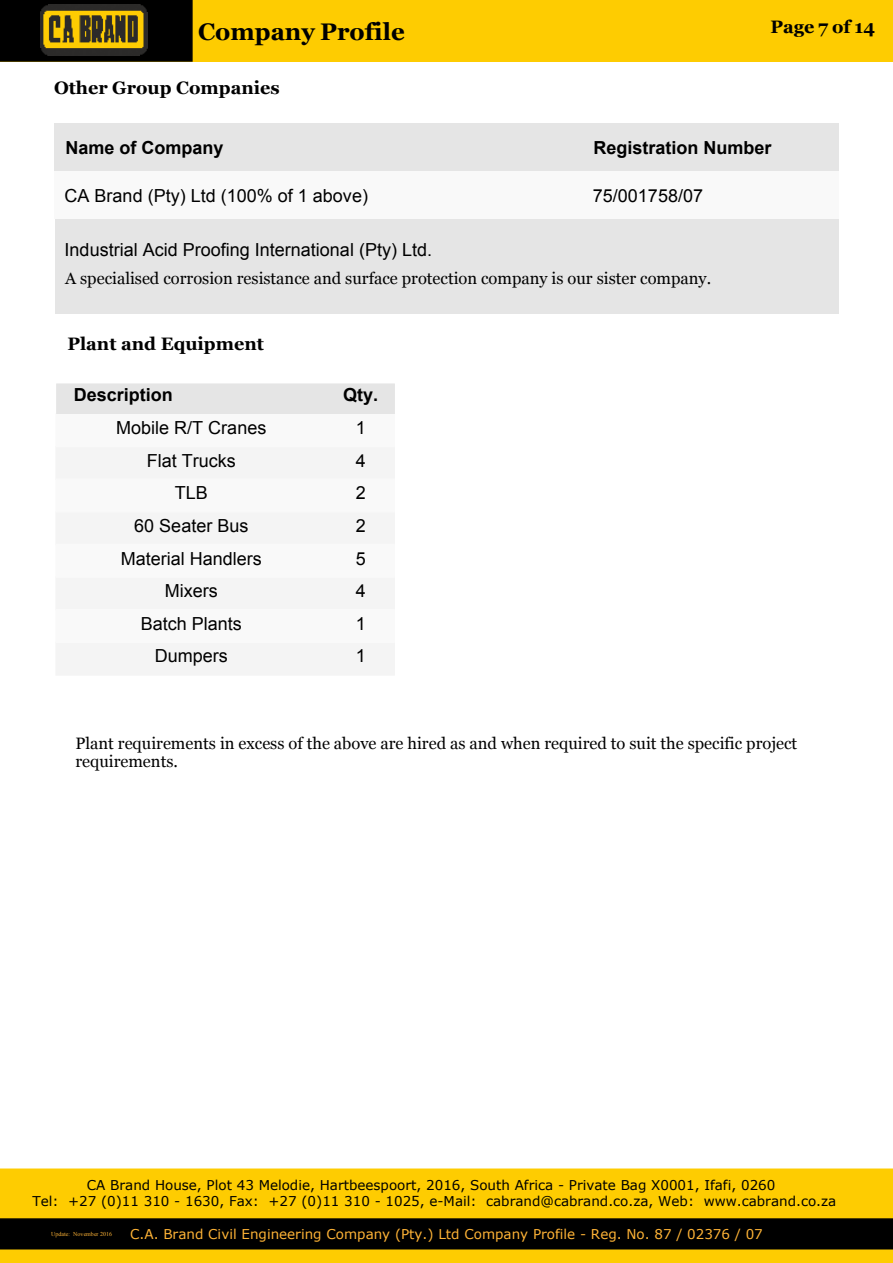
<style>
.page{position:relative;width:893px;height:1263px;background:#fff}
.page>*{position:absolute;margin:0;border:0;box-sizing:border-box;transform-origin:0 0}
.t1{font:700 24px "Georgia";color:#000}
.t2{font:18px "Arial";color:#000}
.t3{font:700 18px "Arial";color:#000}
.t4{font:700 18px "Georgia";color:#000}
.t5{font:16.5px/18.8px "Georgia";color:#000}
.t6{font:13.5px/16.4px "Verdana";color:#000;text-align:center}
.t7{font:13.5px "Verdana";color:#feb336}
.t8{font:6px "Times New Roman";color:#feb336}
</style>
<div class="page">
<div style="left:55px;top:641px;width:340px;height:35px;background:#f4f4f4"></div>
<div style="left:55px;top:576px;width:340px;height:34px;background:#f4f4f4"></div>
<div style="left:55px;top:511px;width:340px;height:34px;background:#f4f4f4"></div>
<div style="left:55px;top:446px;width:340px;height:34px;background:#f4f4f4"></div>
<div style="left:55px;top:544px;width:340px;height:34px;background:#f9f9f9"></div>
<div style="left:55px;top:478px;width:340px;height:35px;background:#f9f9f9"></div>
<div style="left:55px;top:413px;width:340px;height:34px;background:#f9f9f9"></div>
<div style="left:56px;top:383px;width:339px;height:31px;background:#e5e5e5;border:2px solid #e5e5e5"></div>
<div style="left:55px;top:219px;width:784px;height:95px;background:#e5e5e5"></div>
<div style="left:0;top:0;width:893px;height:62px;background:#fecc01"></div>
<div style="left:55px;top:124px;width:392px;height:47px;background:#e5e5e5"></div>
<div style="left:447px;top:124px;width:392px;height:47px;background:#e5e5e5"></div>
<div style="left:55px;top:171px;width:392px;height:48px;background:#f9f9f9"></div>
<div style="left:447px;top:171px;width:392px;height:48px;background:#f9f9f9"></div>
<div style="left:55px;top:609px;width:340px;height:34px;background:#f9f9f9"></div>
<div style="left:0;top:1168px;width:893px;height:95px;background:#fecc01"></div>
<div style="left:0;top:1218px;width:893px;height:31px;background:#000"></div>
<div style="left:0;top:0;width:193px;height:62px;background:#000"></div>
<img style="left:40px;top:4px;width:108px;height:52px">
<h1 class="t1" style="left:198px;top:22px;width:208px">Company Profile</h1>
<h2 class="t4" style="left:770px;top:19px;width:106px">Page 7 of 14</h2>
<h2 class="t4" style="left:54px;top:81px;width:227px">Other Group Companies</h2>
<h2 class="t3" style="left:65px;top:141px;width:160px">Name of Company</h2>
<h2 class="t3" style="left:593px;top:141px;width:180px">Registration Number</h2>
<h2 class="t2" style="left:65px;top:189px;width:305px">CA Brand (Pty) Ltd (100% of 1 above)</h2>
<h2 class="t2" style="left:593px;top:189px;width:112px">75/001758/07</h2>
<h2 class="t2" style="left:65px;top:243px;width:369px">Industrial Acid Proofing International (Pty) Ltd.</h2>
<p class="t5" style="left:65px;top:270px;width:647px">A specialised corrosion resistance and surface protection company is our sister company.</p>
<h2 class="t4" style="left:67px;top:336px;width:198px">Plant and Equipment</h2>
<h2 class="t3" style="left:74px;top:388px;width:101px">Description</h2>
<h2 class="t3" style="left:343px;top:388px;width:37px">Qty.</h2>
<h2 class="t2" style="left:116px;top:421px;width:152px">Mobile R/T Cranes</h2>
<h2 class="t2" style="left:356px;top:421px;width:12px">1</h2>
<h2 class="t2" style="left:147px;top:454px;width:91px">Flat Trucks</h2>
<h2 class="t2" style="left:356px;top:454px;width:12px">4</h2>
<h2 class="t2" style="left:175px;top:486px;width:35px">TLB</h2>
<h2 class="t2" style="left:356px;top:486px;width:12px">2</h2>
<h2 class="t2" style="left:134px;top:519px;width:116px">60 Seater Bus</h2>
<h2 class="t2" style="left:356px;top:519px;width:12px">2</h2>
<h2 class="t2" style="left:121px;top:551px;width:143px">Material Handlers</h2>
<h2 class="t2" style="left:356px;top:551px;width:12px">5</h2>
<h2 class="t2" style="left:165px;top:584px;width:55px">Mixers</h2>
<h2 class="t2" style="left:356px;top:584px;width:12px">4</h2>
<h2 class="t2" style="left:141px;top:617px;width:103px">Batch Plants</h2>
<h2 class="t2" style="left:356px;top:617px;width:12px">1</h2>
<h2 class="t2" style="left:155px;top:649px;width:75px">Dumpers</h2>
<h2 class="t2" style="left:356px;top:649px;width:12px">1</h2>
<p class="t5" style="left:75px;top:735px;width:723px">Plant requirements in excess of the above are hired as and when required to suit the specific project requirements.</p>
<p class="t6" style="left:32px;top:1178px;width:805px">CA Brand House, Plot 43 Melodie, Hartbeespoort, 2016, South Africa - Private Bag X0001, Ifafi, 0260<br>Tel: +27 (0)11 310 - 1630, Fax: +27 (0)11 310 - 1025, e-Mail: cabrand@cabrand.co.za, Web: www.cabrand.co.za</p>
<p class="t8" style="left:51px;top:1232px;width:62px">Update: November 2016</p>
<p class="t7" style="left:130px;top:1228px;width:634px">C.A. Brand Civil Engineering Company (Pty.) Ltd Company Profile - Reg. No. 87 / 02376 / 07</p>
</div>
